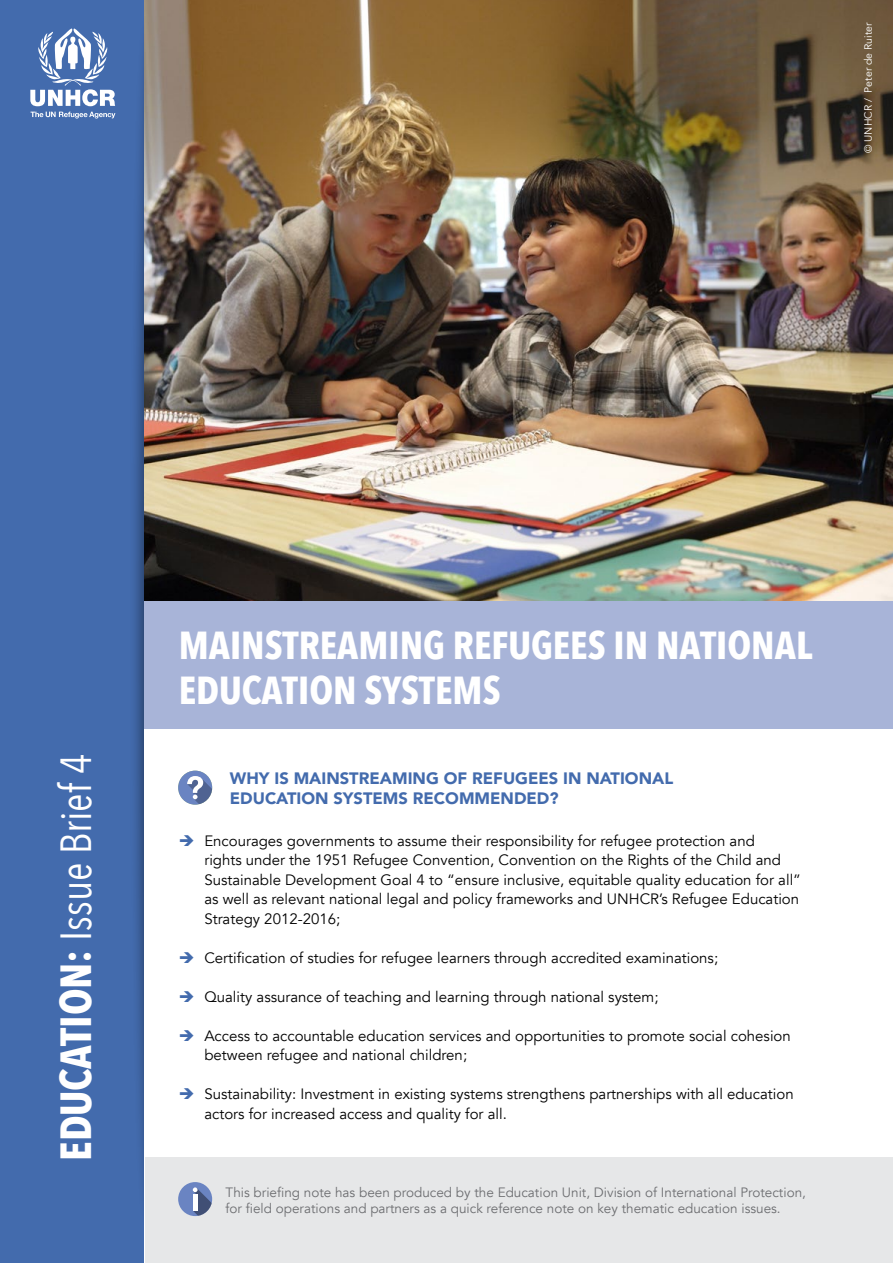
<style>
.page{position:relative;width:893px;height:1263px;background:#fff}
.page>*{position:absolute;margin:0;border:0;box-sizing:border-box;transform-origin:0 0}
.t1{font:43.5px "Avenir Next Condensed";color:#fff}
.t2{font:700 39px/45px "Avenir Next Condensed";color:#fff}
.t3{font:900 16.5px/19.8px "Avenir";color:#436bad}
.t4{font:15px/19.5px "Avenir";color:#000}
.t5{font:13.5px/16.2px "Avenir";color:#6d6e71}
.t6{font:10.5px "Avenir";color:#fff}
.s1{font-weight:700}
.s2{color:#436bad}
</style>
<div class="page">
<div style="left:0;top:0;width:145px;height:1263px;background:#436bad"></div>
<svg style="left:31px;top:112px;width:84px;height:7px"></svg>
<svg style="left:30px;top:29px;width:85px;height:77px"></svg>
<div style="left:128px;top:10px;width:61px;height:1224px;background:#000;opacity:.4"></div>
<div style="left:145px;top:0;width:53px;height:1263px;background:#fff"></div>
<div style="left:145px;top:1158px;width:748px;height:105px;background:#e6e7e8"></div>
<div style="left:178px;top:1182px;width:34px;height:34px;background:#6a84c2;border-radius:17px"></div>
<svg style="left:193px;top:1187px;width:19px;height:29px"></svg>
<img style="left:145px;top:0;width:748px;height:601px">
<div style="left:145px;top:601px;width:748px;height:128px;background:#a8b4d8"></div>
<div style="left:178px;top:771px;width:34px;height:34px;background:#6a84c2;border-radius:17px"></div>
<svg style="left:187px;top:776px;width:25px;height:29px"></svg>
<p class="t6" style="left:862px;top:153px;width:132px;rotate:-90deg">© UNHCR / Peter de Ruiter</p>
<h1 class="t1" style="left:39px;top:1161px;width:409px;rotate:-90deg"><span class="s1">EDUCATION:</span> Issue Brief 4</h1>
<h2 class="t2" style="left:179px;top:623px;width:635px">MAINSTREAMING REFUGEES IN NATIONAL<br>EDUCATION SYSTEMS</h2>
<p class="t3" style="left:230px;top:768px;width:445px">WHY IS MAINSTREAMING OF REFUGEES IN NATIONAL<br>EDUCATION SYSTEMS RECOMMENDED?</p>
<p class="t4" style="left:204px;top:831px;width:598px;text-indent:-26px"><span class="s2">➔</span> Encourages governments to assume their responsibility for refugee protection and<br>rights under the 1951 Refugee Convention, Convention on the Rights of the Child and Sustainable Development Goal 4 to “ensure inclusive, equitable quality education for all” as well as relevant national legal and policy frameworks and UNHCR’s Refugee Education Strategy 2012-2016;</p>
<p class="t4" style="left:179px;top:948px;width:541px"><span class="s2">➔</span> Certification of studies for refugee learners through accredited examinations;</p>
<p class="t4" style="left:179px;top:987px;width:481px"><span class="s2">➔</span> Quality assurance of teaching and learning through national system;</p>
<p class="t4" style="left:204px;top:1026px;width:588px;text-indent:-26px"><span class="s2">➔</span> Access to accountable education services and opportunities to promote social cohesion between refugee and national children;</p>
<p class="t4" style="left:204px;top:1084px;width:591px;text-indent:-26px"><span class="s2">➔</span> Sustainability: Investment in existing systems strengthens partnerships with all education actors for increased access and quality for all.</p>
<p class="t5" style="left:226px;top:1184px;width:582px">This briefing note has been produced by the Education Unit, Division of International Protection, for field operations and partners as a quick reference note on key thematic education issues.</p>
</div>
